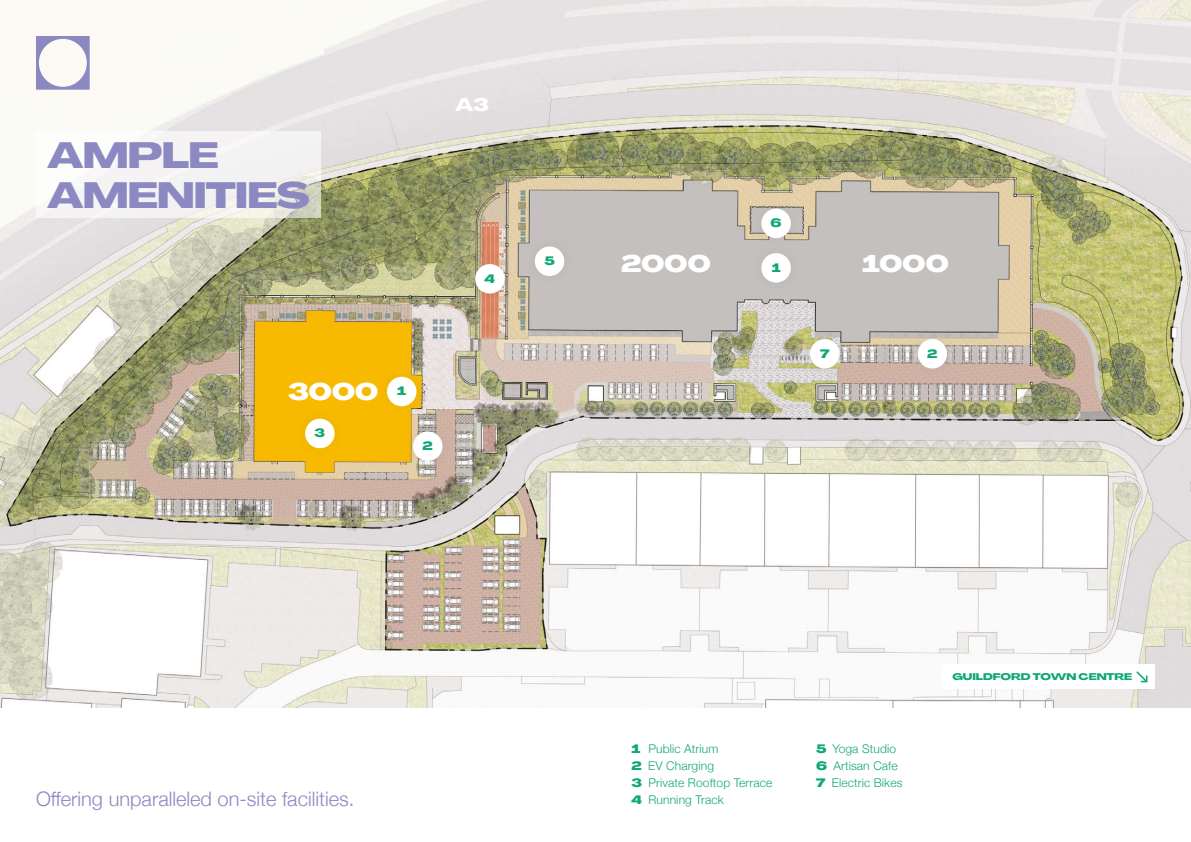
<style>
.page{position:relative;width:1191px;height:842px;background:#fff}
.page>*{position:absolute;margin:0;border:0;box-sizing:border-box;transform-origin:0 0}
.t1{font:800 36px/40px "Agrandir Grand";letter-spacing:-.025em;color:#8c89c2}
.t2{font:800 23.8px "Agrandir Grand";letter-spacing:-.02em;color:#fff}
.t3{font:300 20px "Helvetica Neue";color:#8c89c2}
.t4{font:800 18.1px "Agrandir Grand";color:#fff}
.t5{font:300 12px/17px "Helvetica Neue";letter-spacing:.01em;color:#10a875}
.t6{font:800 12px "Agrandir Grand";color:#10a875}
.t7{font:800 9.5px "Agrandir Grand";color:#10a875}
.s1{font-family:"Agrandir Grand";font-weight:800}
</style>
<div class="page">
<img style="left:0;top:0;width:1191px;height:707px">
<svg style="left:36px;top:132px;width:285px;height:86px;fill:#f5f3f3"></svg>
<svg style="left:36px;top:36px;width:54px;height:54px"></svg>
<div style="left:372px;top:361px;width:60px;height:60px;background:#000;opacity:.05"></div>
<div style="left:387px;top:377px;width:29px;height:29px;background:#fff;border-radius:50%"></div>
<div style="left:746px;top:238px;width:60px;height:60px;background:#c4c0bd"></div>
<div style="left:761px;top:253px;width:30px;height:30px;background:#fff;border-radius:50%"></div>
<div style="left:398px;top:416px;width:60px;height:60px;background:#000;opacity:.05"></div>
<div style="left:413px;top:431px;width:29px;height:30px;background:#fff;border-radius:50%"></div>
<div style="left:902px;top:324px;width:60px;height:60px;background:#000;opacity:.05"></div>
<div style="left:917px;top:339px;width:30px;height:30px;background:#fff;border-radius:50%"></div>
<div style="left:794px;top:324px;width:60px;height:60px;background:#000;opacity:.05"></div>
<div style="left:810px;top:339px;width:29px;height:30px;background:#fff;border-radius:50%"></div>
<div style="left:460px;top:249px;width:60px;height:60px;background:#000;opacity:.05"></div>
<div style="left:475px;top:264px;width:29px;height:30px;background:#fff;border-radius:50%"></div>
<div style="left:519px;top:231px;width:60px;height:60px;background:#000;opacity:.05"></div>
<div style="left:535px;top:246px;width:29px;height:30px;background:#fff;border-radius:50%"></div>
<div style="left:746px;top:193px;width:60px;height:60px;background:#000;opacity:.05"></div>
<div style="left:761px;top:209px;width:30px;height:29px;background:#fff;border-radius:50%"></div>
<div style="left:290px;top:403px;width:60px;height:60px;background:#f7ba00"></div>
<div style="left:305px;top:419px;width:29px;height:29px;background:#fff;border-radius:50%"></div>
<div style="left:942px;top:664px;width:212px;height:25px;background:#fff"></div>
<svg style="left:1136px;top:671px;width:12px;height:12px"></svg>
<h1 class="t1" style="left:47px;top:136px;width:264px">AMPLE<br>AMENITIES</h1>
<h3 class="t4" style="left:455px;top:93px;width:35px">A3</h3>
<p class="t6" style="left:484px;top:271px;width:12px">4</p>
<h2 class="t2" style="left:288px;top:376px;width:92px">3000</h2>
<p class="t6" style="left:314px;top:425px;width:12px">3</p>
<p class="t6" style="left:397px;top:383px;width:10px">1</p>
<p class="t6" style="left:422px;top:438px;width:12px">2</p>
<p class="t6" style="left:544px;top:253px;width:12px">5</p>
<p class="t6" style="left:770px;top:215px;width:12px">6</p>
<h2 class="t2" style="left:621px;top:248px;width:91px">2000</h2>
<h2 class="t2" style="left:862px;top:248px;width:88px">1000</h2>
<p class="t6" style="left:771px;top:260px;width:10px">1</p>
<p class="t6" style="left:820px;top:346px;width:11px">7</p>
<p class="t6" style="left:927px;top:346px;width:12px">2</p>
<h3 class="t3" style="left:36px;top:783px;width:320px">Offering unparalleled on-site facilities.</h3>
<p class="t5" style="left:631px;top:740px;width:142px"><span class="s1">1</span> Public Atrium<br><span class="s1">2</span> EV Charging<br><span class="s1">3</span> Private Rooftop Terrace<br><span class="s1">4</span> Running Track</p>
<p class="t5" style="left:816px;top:740px;width:88px"><span class="s1">5</span> Yoga Studio<br><span class="s1">6</span> Artisan Cafe<br><span class="s1">7</span> Electric Bikes</p>
<p class="t7" style="left:952px;top:671px;width:181px">GUILDFORD TOWN CENTRE</p>
</div>
